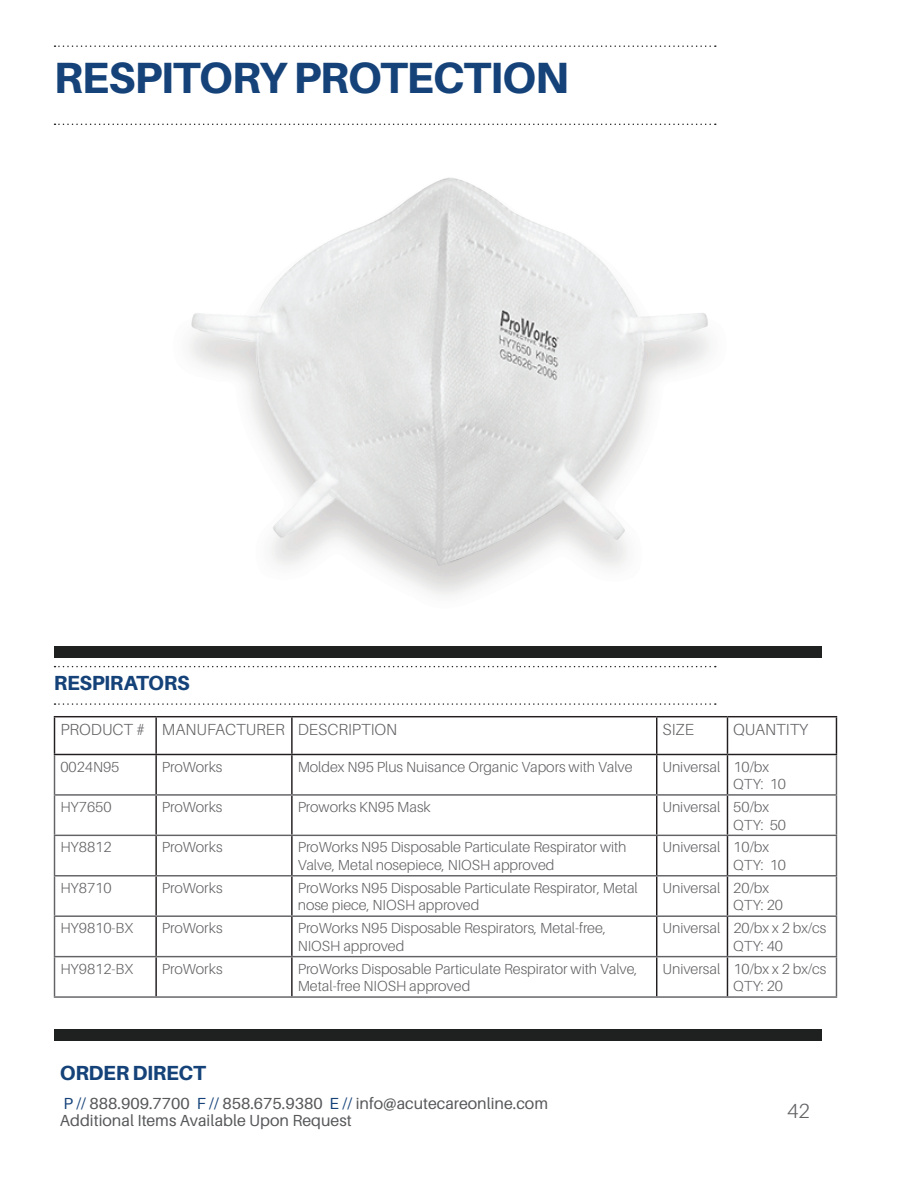
<style>
.page{position:relative;width:918px;height:1188px;background:#fff}
.page>*{position:absolute;margin:0;border:0;box-sizing:border-box;transform-origin:0 0}
.t1{font:800 43.8px "Aileron";letter-spacing:-.025em;color:#144279}
.t2{font:800 20.4px "Aileron";letter-spacing:-.02em;color:#144279}
.t3{font:300 20.4px "Aileron";color:#636366}
.t4{font:16.05px/17.5px "Aileron";color:#57585a}
.t5{font:300 16.05px "Aileron";color:#636366}
.t6{font:300 14.55px/17.5px "Aileron";color:#636366}
.s1{color:#144279}
</style>
<div class="page">
<svg style="left:55px;top:124px;width:661px;height:1px"></svg>
<svg style="left:55px;top:45px;width:661px;height:2px"></svg>
<div style="left:54px;top:646px;width:767px;height:12px;background:#1e2120"></div>
<svg style="left:55px;top:666px;width:661px;height:1px"></svg>
<hr style="left:54px;top:716px;width:102px;height:1px;background:#231f20">
<hr style="left:54px;top:717px;width:1px;height:37px;background:#231f20">
<hr style="left:156px;top:716px;width:136px;height:1px;background:#231f20">
<hr style="left:155px;top:717px;width:2px;height:37px;background:#231f20">
<hr style="left:292px;top:716px;width:365px;height:1px;background:#231f20">
<hr style="left:291px;top:717px;width:2px;height:37px;background:#231f20">
<hr style="left:657px;top:716px;width:70px;height:1px;background:#231f20">
<hr style="left:656px;top:717px;width:1px;height:37px;background:#231f20">
<hr style="left:727px;top:716px;width:110px;height:1px;background:#231f20">
<hr style="left:727px;top:717px;width:1px;height:37px;background:#231f20">
<hr style="left:836px;top:717px;width:1px;height:37px;background:#231f20">
<hr style="left:54px;top:754px;width:238px;height:1px;background:#231f20">
<hr style="left:155px;top:755px;width:2px;height:39px;background:#231f20">
<hr style="left:292px;top:754px;width:365px;height:1px;background:#231f20">
<hr style="left:291px;top:755px;width:2px;height:39px;background:#231f20">
<hr style="left:657px;top:754px;width:70px;height:1px;background:#231f20">
<hr style="left:656px;top:755px;width:1px;height:39px;background:#231f20">
<hr style="left:727px;top:754px;width:110px;height:1px;background:#231f20">
<hr style="left:727px;top:755px;width:1px;height:39px;background:#231f20">
<hr style="left:155px;top:796px;width:2px;height:39px;background:#231f20">
<hr style="left:291px;top:796px;width:2px;height:39px;background:#231f20">
<hr style="left:656px;top:796px;width:1px;height:39px;background:#231f20">
<hr style="left:727px;top:796px;width:1px;height:39px;background:#231f20">
<hr style="left:155px;top:836px;width:2px;height:39px;background:#231f20">
<hr style="left:291px;top:836px;width:2px;height:39px;background:#231f20">
<hr style="left:656px;top:836px;width:1px;height:39px;background:#231f20">
<hr style="left:727px;top:836px;width:1px;height:39px;background:#231f20">
<hr style="left:155px;top:877px;width:2px;height:38px;background:#231f20">
<hr style="left:291px;top:877px;width:2px;height:38px;background:#231f20">
<hr style="left:656px;top:877px;width:1px;height:38px;background:#231f20">
<hr style="left:727px;top:877px;width:1px;height:38px;background:#231f20">
<hr style="left:155px;top:917px;width:2px;height:39px;background:#231f20">
<hr style="left:291px;top:917px;width:2px;height:39px;background:#231f20">
<hr style="left:656px;top:917px;width:1px;height:39px;background:#231f20">
<hr style="left:727px;top:917px;width:1px;height:39px;background:#231f20">
<hr style="left:155px;top:957px;width:2px;height:39px;background:#231f20">
<hr style="left:291px;top:957px;width:2px;height:39px;background:#231f20">
<hr style="left:656px;top:957px;width:1px;height:39px;background:#231f20">
<hr style="left:727px;top:957px;width:1px;height:39px;background:#231f20">
<hr style="left:54px;top:755px;width:1px;height:39px;background:#636366">
<hr style="left:836px;top:755px;width:1px;height:39px;background:#636366">
<hr style="left:54px;top:794px;width:102px;height:2px;background:#636366">
<hr style="left:54px;top:796px;width:1px;height:39px;background:#636366">
<hr style="left:156px;top:794px;width:681px;height:2px;background:#636366">
<hr style="left:836px;top:796px;width:1px;height:39px;background:#636366">
<hr style="left:54px;top:835px;width:102px;height:1px;background:#636366">
<hr style="left:54px;top:836px;width:1px;height:39px;background:#636366">
<hr style="left:156px;top:835px;width:681px;height:1px;background:#636366">
<hr style="left:836px;top:836px;width:1px;height:39px;background:#636366">
<hr style="left:54px;top:875px;width:102px;height:2px;background:#636366">
<hr style="left:54px;top:877px;width:1px;height:38px;background:#636366">
<hr style="left:156px;top:875px;width:681px;height:2px;background:#636366">
<hr style="left:836px;top:877px;width:1px;height:38px;background:#636366">
<hr style="left:54px;top:915px;width:102px;height:2px;background:#636366">
<hr style="left:54px;top:917px;width:1px;height:39px;background:#636366">
<hr style="left:156px;top:915px;width:681px;height:2px;background:#636366">
<hr style="left:836px;top:917px;width:1px;height:39px;background:#636366">
<hr style="left:54px;top:956px;width:102px;height:1px;background:#636366">
<hr style="left:54px;top:957px;width:1px;height:39px;background:#636366">
<hr style="left:156px;top:956px;width:681px;height:1px;background:#636366">
<hr style="left:836px;top:957px;width:1px;height:39px;background:#636366">
<hr style="left:54px;top:996px;width:783px;height:2px;background:#636366">
<svg style="left:55px;top:703px;width:661px;height:2px"></svg>
<div style="left:54px;top:1029px;width:767px;height:12px;background:#1e2120"></div>
<img style="left:190px;top:177px;width:519px;height:418px">
<h1 class="t1" style="left:54px;top:59px;width:517px">RESPITORY PROTECTION</h1>
<h2 class="t2" style="left:54px;top:674px;width:137px">RESPIRATORS</h2>
<p class="t5" style="left:60px;top:722px;width:338px">PRODUCT # MANUFACTURER DESCRIPTION</p>
<p class="t5" style="left:663px;top:722px;width:33px">SIZE</p>
<p class="t5" style="left:733px;top:722px;width:77px">QUANTITY</p>
<p class="t6" style="left:60px;top:759px;width:61px">0024N95</p>
<p class="t6" style="left:162px;top:759px;width:62px">ProWorks</p>
<p class="t6" style="left:298px;top:759px;width:336px">Moldex N95 Plus Nuisance Organic Vapors with Valve</p>
<p class="t6" style="left:733px;top:759px;width:54px;text-indent:-71px">Universal 10/bx<br>QTY: 10</p>
<p class="t6" style="left:60px;top:799px;width:53px">HY7650</p>
<p class="t6" style="left:162px;top:799px;width:62px">ProWorks</p>
<p class="t6" style="left:298px;top:799px;width:135px">Proworks KN95 Mask</p>
<p class="t6" style="left:733px;top:799px;width:54px;text-indent:-71px">Universal 50/bx<br>QTY: 50</p>
<p class="t6" style="left:60px;top:840px;width:53px">HY8812</p>
<p class="t6" style="left:162px;top:840px;width:62px">ProWorks</p>
<p class="t6" style="left:298px;top:840px;width:330px">ProWorks N95 Disposable Particulate Respirator with<br>Valve, Metal nosepiece, NIOSH approved</p>
<p class="t6" style="left:733px;top:840px;width:54px;text-indent:-71px">Universal 10/bx<br>QTY: 10</p>
<p class="t6" style="left:60px;top:880px;width:53px">HY8710</p>
<p class="t6" style="left:162px;top:880px;width:62px">ProWorks</p>
<p class="t6" style="left:298px;top:880px;width:342px">ProWorks N95 Disposable Particulate Respirator, Metal nose piece, NIOSH approved</p>
<p class="t6" style="left:733px;top:880px;width:51px;text-indent:-71px">Universal 20/bx<br>QTY: 20</p>
<p class="t6" style="left:60px;top:921px;width:75px">HY9810-BX</p>
<p class="t6" style="left:162px;top:921px;width:62px">ProWorks</p>
<p class="t6" style="left:298px;top:921px;width:310px">ProWorks N95 Disposable Respirators, Metal-free,<br>NIOSH approved</p>
<p class="t6" style="left:733px;top:921px;width:95px;text-indent:-71px">Universal 20/bx x 2 bx/cs<br>QTY: 40</p>
<p class="t6" style="left:60px;top:961px;width:75px">HY9812-BX</p>
<p class="t6" style="left:162px;top:961px;width:62px">ProWorks</p>
<p class="t6" style="left:298px;top:961px;width:341px">ProWorks Disposable Particulate Respirator with Valve,<br>Metal-free NIOSH approved</p>
<p class="t6" style="left:733px;top:961px;width:95px;text-indent:-71px">Universal 10/bx x 2 bx/cs<br>QTY: 20</p>
<h2 class="t2" style="left:60px;top:1064px;width:147px">ORDER DIRECT</h2>
<p class="t4" style="left:60px;top:1095px;width:490px"><span class="s1">P //</span> 888.909.7700 <span class="s1">F //</span> 858.675.9380 <span class="s1">E //</span> info@acutecareonline.com<br>Additional Items Available Upon Request</p>
<h2 class="t3" style="left:787px;top:1103px;width:24px">42</h2>
</div>
